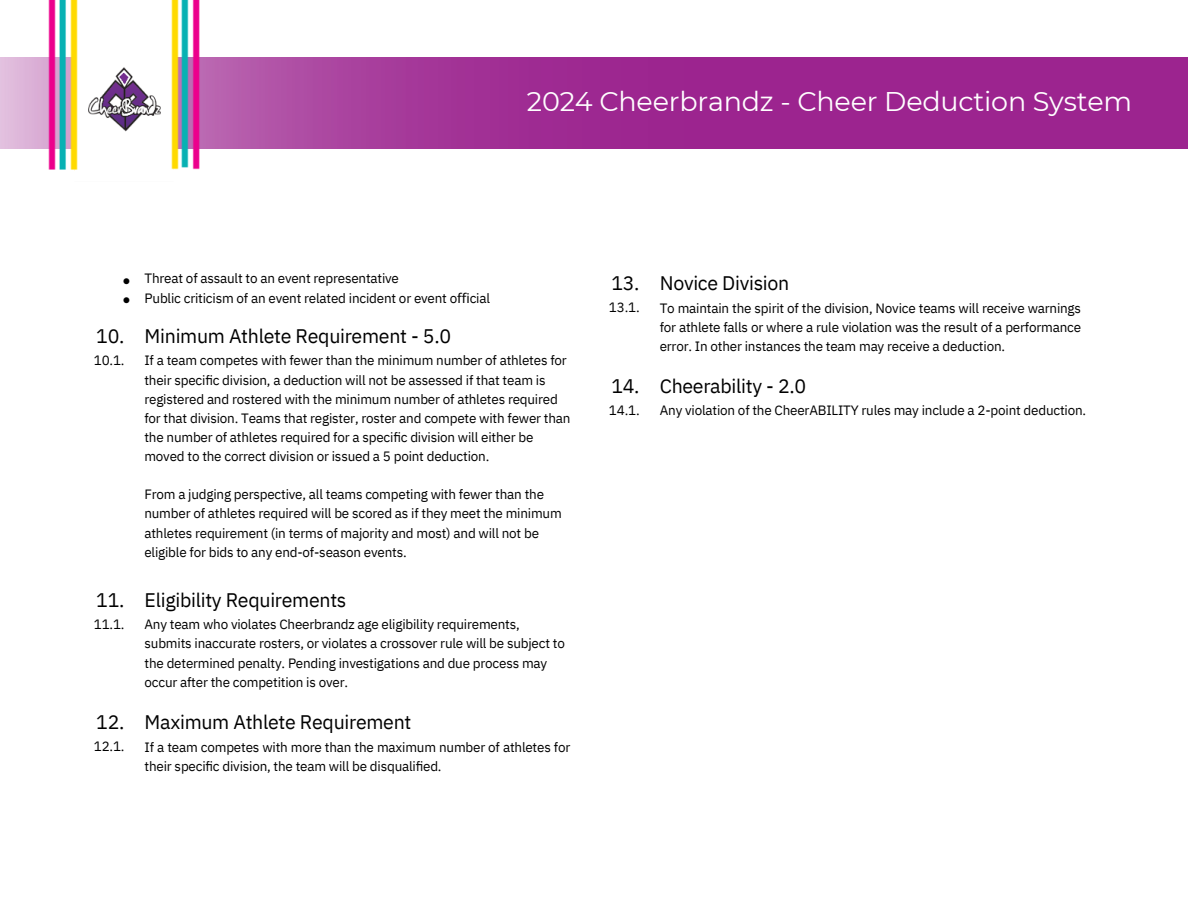
<style>
.page{position:relative;width:1188px;height:918px;background:#fff}
.page>*{position:absolute;margin:0;border:0;box-sizing:border-box;transform-origin:0 0}
.t1{font:27px "Montserrat";letter-spacing:-.01em;color:#fff}
.t2{font:19.65px "IBM Plex Sans";letter-spacing:-.015em;color:#000}
.t3{font:13.5px/19.2px "IBM Plex Sans";letter-spacing:-.015em;color:#000}
.t4{font:13.5px/19.2px "Arimo";color:#000}
.s1{font-family:"Noto Sans"}
</style>
<div class="page">
<img style="left:0;top:57px;width:1188px;height:91px">
<img style="left:42px;top:0;width:165px;height:171px">
<p class="t1" style="left:527px;top:84px;width:607px">2024 Cheerbrandz - Cheer Deduction System</p>
<p class="t4" style="left:123px;top:270px;width:10px">● ●</p>
<p class="t3" style="left:145px;top:269px;width:256px">Threat of assault to an event representative</p>
<p class="t3" style="left:145px;top:288px;width:347px">Public criticism of an event related incident or event o<span class="s1">ffi</span>cial</p>
<p class="t2" style="left:96px;top:323px;width:30px">10.</p>
<p class="t2" style="left:145px;top:323px;width:308px">Minimum Athlete Requirement - 5.0</p>
<p class="t3" style="left:94px;top:350px;width:32px">10.1.</p>
<p class="t3" style="left:144px;top:351px;width:428px">If a team competes with fewer than the minimum number of athletes for their specific division, a deduction will not be assessed if that team is registered and rostered with the minimum number of athletes required for that division. Teams that register, roster and compete with fewer than the number of athletes required for a specific division will either be</p>
<p class="t3" style="left:144px;top:446px;width:346px">moved to the correct division or issued a 5 point deduction.</p>
<p class="t3" style="left:144px;top:485px;width:419px">From a judging perspective, all teams competing with fewer than the number of athletes required will be scored as if they meet the minimum athletes requirement (in terms of majority and most) and will not be eligible for bids to any end-of-season events.</p>
<p class="t2" style="left:611px;top:270px;width:30px">13.</p>
<p class="t2" style="left:660px;top:270px;width:131px">Novice Division</p>
<p class="t3" style="left:609px;top:298px;width:32px">13.1.</p>
<p class="t3" style="left:660px;top:298px;width:423px;text-align:justify">To maintain the spirit of the division, Novice teams will receive warnings for athlete falls or where a rule violation was the result of a performance error. In other instances the team may receive a deduction.</p>
<p class="t2" style="left:611px;top:373px;width:30px">14.</p>
<p class="t2" style="left:660px;top:373px;width:148px">Cheerability - 2.0</p>
<p class="t3" style="left:609px;top:400px;width:32px">14.1.</p>
<p class="t3" style="left:660px;top:400px;width:428px">Any violation of the CheerABILITY rules may include a 2-point deduction.</p>
<p class="t2" style="left:96px;top:587px;width:30px">11.</p>
<p class="t2" style="left:145px;top:587px;width:203px">Eligibility Requirements</p>
<p class="t3" style="left:94px;top:614px;width:32px">11.1.</p>
<p class="t3" style="left:145px;top:615px;width:422px">Any team who violates Cheerbrandz age eligibility requirements, submits inaccurate rosters, or violates a crossover rule will be subject to the determined penalty. Pending investigations and due process may occur after the competition is over.</p>
<p class="t2" style="left:96px;top:709px;width:30px">12.</p>
<p class="t2" style="left:145px;top:709px;width:268px">Maximum Athlete Requirement</p>
<p class="t3" style="left:94px;top:737px;width:32px">12.1.</p>
<p class="t3" style="left:145px;top:737px;width:427px">If a team competes with more than the maximum number of athletes for their specific division, the team will be disqualified.</p>
</div>
